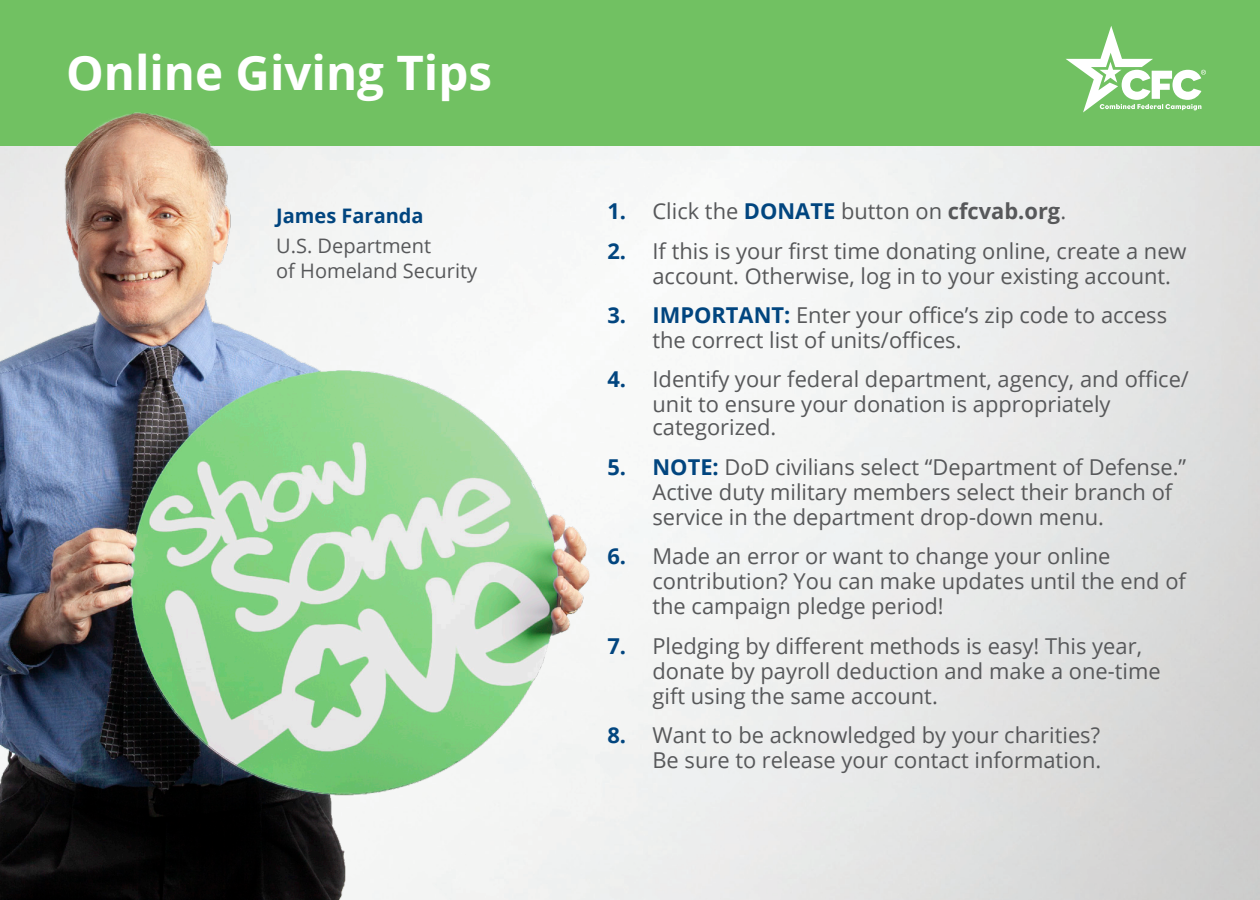
<style>
.page{position:relative;width:1260px;height:900px;background:#fff}
.page>*{position:absolute;margin:0;border:0;box-sizing:border-box;transform-origin:0 0}
.t1{font:700 47.5px "Open Sans";color:#fff}
.t2{font:22px/25px "Open Sans";color:#57585a}
.t3{font:20px/30px "Open Sans";color:#57585a}
.s1{font-weight:700;color:#01457f}
.s2{font-weight:700}
</style>
<div class="page">
<div style="left:0;top:0;width:1260px;height:146px;background:#71c162"></div>
<svg style="left:1066px;top:26px;width:140px;height:86px"></svg>
<img style="left:0;top:112px;width:596px;height:788px">
<img style="left:128px;top:359px;width:435px;height:435px;border-radius:218px">
<h1 class="t1" style="left:66px;top:40px;width:428px">Online Giving Tips</h1>
<p class="t3" style="left:276px;top:200px;width:156px"><span class="s1">James Faranda<br></span>U.S. Department</p>
<p class="t3" style="left:276px;top:255px;width:203px">of Homeland Security</p>
<p class="t2" style="left:608px;top:198px;width:460px"><span class="s1">1.</span> Click the <span class="s1">DONATE</span> button on <span class="s2">cfcvab.org</span>.</p>
<p class="t2" style="left:652px;top:238px;width:536px;text-indent:-45px"><span class="s1">2.</span> If this is your first time donating online, create a new account. Otherwise, log in to your existing account.</p>
<p class="t2" style="left:652px;top:302px;width:516px;text-indent:-45px"><span class="s1">3. IMPORTANT:</span> Enter your office’s zip code to access the correct list of units/offices.</p>
<p class="t2" style="left:652px;top:367px;width:538px;line-height:24px;text-indent:-45px"><span class="s1">4.</span> Identify your federal department, agency, and office/ unit to ensure your donation is appropriately categorized.</p>
<p class="t2" style="left:652px;top:454px;width:535px;text-indent:-45px"><span class="s1">5. NOTE:</span> DoD civilians select “Department of Defense.”<br>Active duty military members select their branch of service in the department drop-down menu.</p>
<p class="t2" style="left:652px;top:543px;width:535px;text-indent:-45px"><span class="s1">6.</span> Made an error or want to change your online contribution? You can make updates until the end of the campaign pledge period!</p>
<p class="t2" style="left:652px;top:633px;width:510px;text-indent:-45px"><span class="s1">7.</span> Pledging by different methods is easy! This year, donate by payroll deduction and make a one-time gift using the same account.</p>
<p class="t2" style="left:608px;top:722px;width:495px;text-align:right"><span class="s1">8.</span> Want to be acknowledged by your charities?<br>Be sure to release your contact information.</p>
</div>
